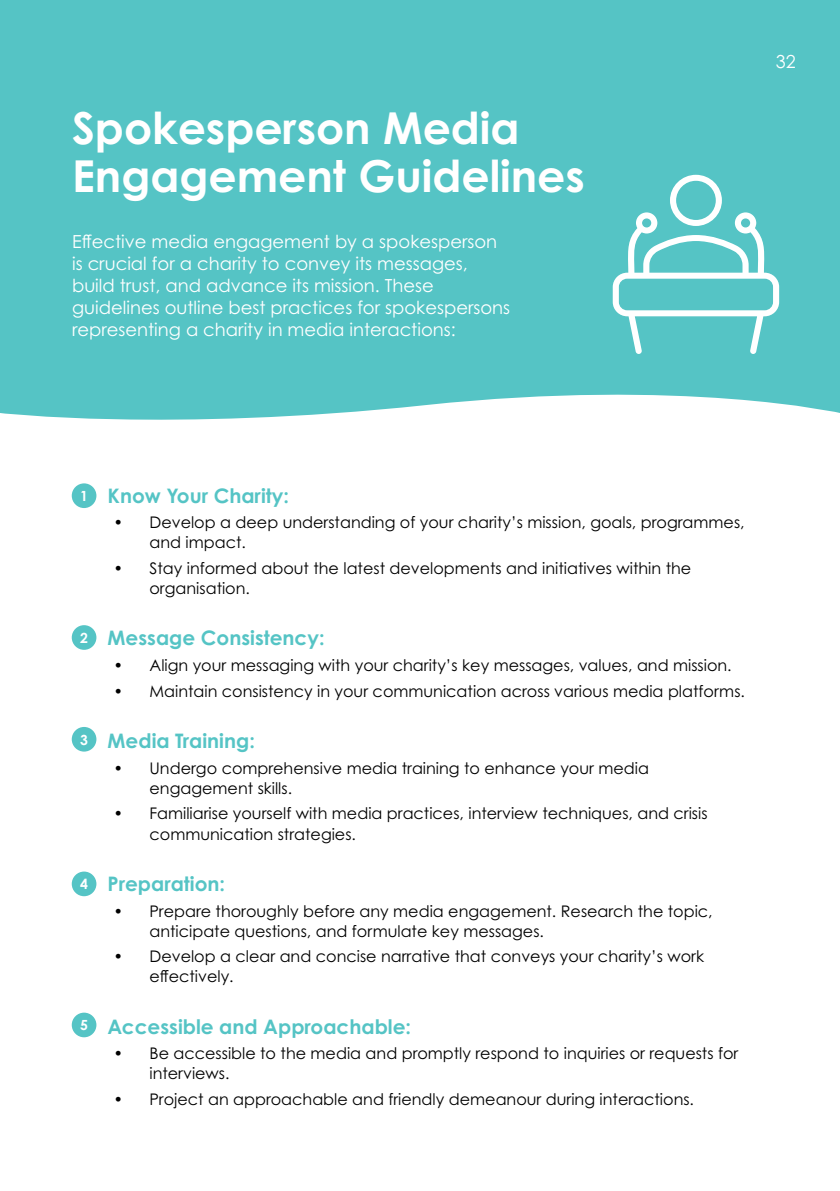
<style>
.page{position:relative;width:840px;height:1191px;background:#fff}
.page>*{position:absolute;margin:0;border:0;box-sizing:border-box;transform-origin:0 0}
.t1{font:700 44px/48px "Century Gothic Pro";color:#fff}
.t2{font:700 20px "Century Gothic Pro";color:#55c4c5}
.t3{font:18px/22px "Century Gothic Pro";color:#fff}
.t4{font:16px/20px "Century Gothic Pro";color:#000}
.t5{font:700 14px "Century Gothic Pro";color:#fff}
</style>
<div class="page">
<div style="left:0;top:0;width:839px;height:420px;background:#55c4c5"></div>
<svg style="left:610px;top:172px;width:171px;height:212px;background:#6fcdcd"></svg>
<div style="left:72px;top:483px;width:24px;height:25px;background:#55c4c5;border-radius:50%"></div>
<div style="left:72px;top:625px;width:24px;height:25px;background:#55c4c5;border-radius:50%"></div>
<div style="left:72px;top:727px;width:24px;height:24px;background:#55c4c5;border-radius:50%"></div>
<div style="left:72px;top:871px;width:24px;height:25px;background:#55c4c5;border-radius:50%"></div>
<div style="left:72px;top:1012px;width:24px;height:25px;background:#55c4c5;border-radius:50%"></div>
<h1 class="t1" style="left:72px;top:104px;width:514px">Spokesperson Media<br>Engagement Guidelines</h1>
<p class="t3" style="left:72px;top:231px;width:439px">Effective media engagement by a spokesperson is crucial for a charity to convey its messages, build trust, and advance its mission. These guidelines outline best practices for spokespersons representing a charity in media interactions:</p>
<p class="t3" style="left:775px;top:50px;width:21px">32</p>
<p class="t5" style="left:80px;top:487px;width:9px">1</p>
<p class="t5" style="left:80px;top:629px;width:9px">2</p>
<p class="t5" style="left:80px;top:730px;width:9px">3</p>
<p class="t5" style="left:80px;top:875px;width:9px">4</p>
<p class="t5" style="left:80px;top:1016px;width:9px">5</p>
<p class="t2" style="left:108px;top:483px;width:183px">Know Your Charity:</p>
<p class="t4" style="left:149px;top:512px;width:596px;text-indent:-36px">• Develop a deep understanding of your charity’s mission, goals, programmes, and impact.</p>
<p class="t4" style="left:149px;top:558px;width:543px;text-indent:-36px">• Stay informed about the latest developments and initiatives within the organisation.</p>
<p class="t2" style="left:108px;top:625px;width:218px">Message Consistency:</p>
<p class="t4" style="left:113px;top:655px;width:619px">• Align your messaging with your charity’s key messages, values, and mission.</p>
<p class="t4" style="left:113px;top:681px;width:632px">• Maintain consistency in your communication across various media platforms.</p>
<p class="t2" style="left:108px;top:728px;width:149px">Media Training:</p>
<p class="t4" style="left:149px;top:758px;width:500px;text-indent:-36px">• Undergo comprehensive media training to enhance your media engagement skills.</p>
<p class="t4" style="left:149px;top:803px;width:559px;text-indent:-36px">• Familiarise yourself with media practices, interview techniques, and crisis communication strategies.</p>
<p class="t2" style="left:108px;top:871px;width:119px">Preparation:</p>
<p class="t4" style="left:149px;top:900px;width:564px;text-indent:-36px">• Prepare thoroughly before any media engagement. Research the topic, anticipate questions, and formulate key messages.</p>
<p class="t4" style="left:149px;top:946px;width:555px;text-indent:-36px">• Develop a clear and concise narrative that conveys your charity’s work effectively.</p>
<p class="t2" style="left:108px;top:1013px;width:305px">Accessible and Approachable:</p>
<p class="t4" style="left:149px;top:1043px;width:590px;text-indent:-36px">• Be accessible to the media and promptly respond to inquiries or requests for interviews.</p>
<p class="t4" style="left:113px;top:1089px;width:581px">• Project an approachable and friendly demeanour during interactions.</p>
</div>
